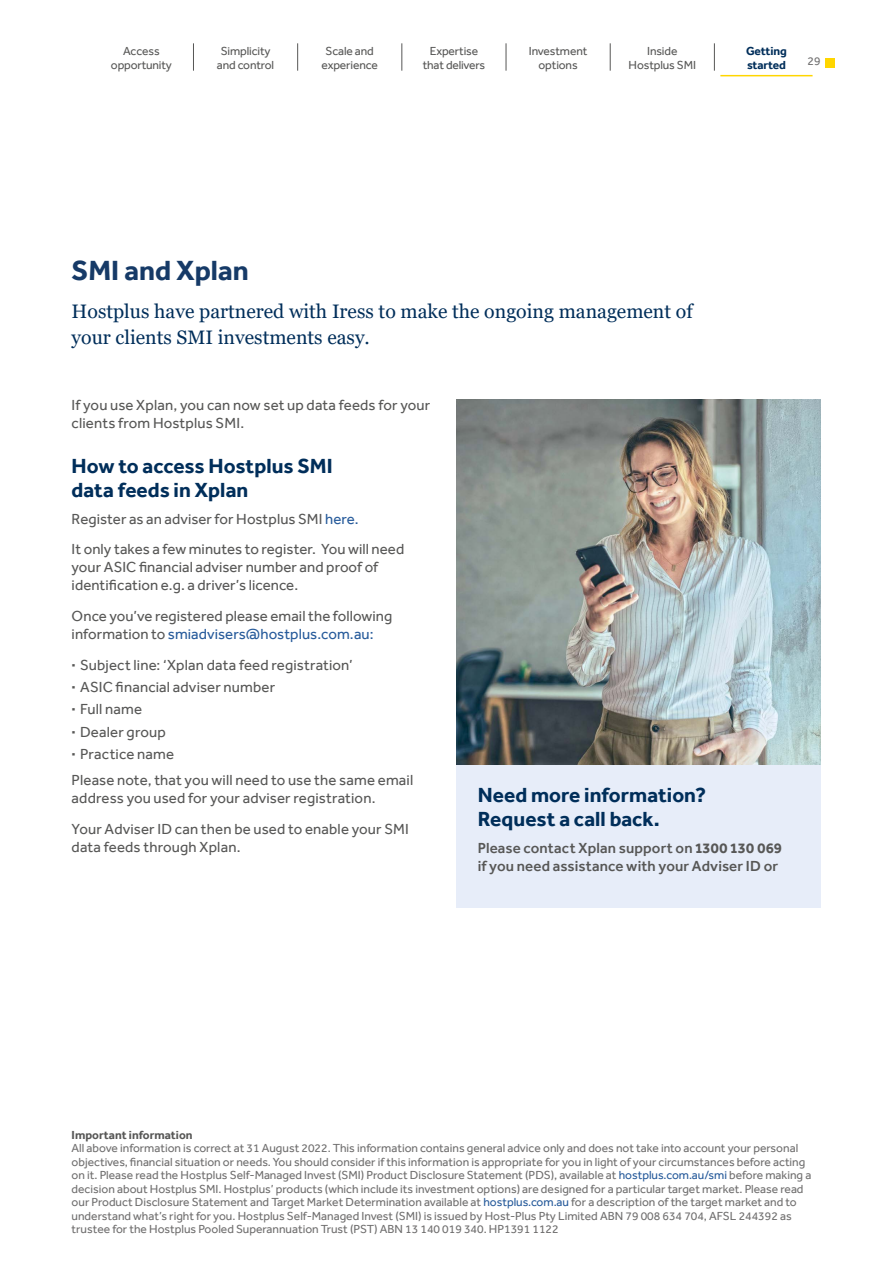
<style>
.page{position:relative;width:893px;height:1263px;background:#fff}
.page>*{position:absolute;margin:0;border:0;box-sizing:border-box;transform-origin:0 0}
.t1{font:700 28.5px "Effra";color:#163a67}
.t2{font:700 21px/24px "Effra";color:#002e5a}
.t3{font:19.5px/25.5px "Georgia";color:#002e5a}
.t4{font:15px/18px "Effra";letter-spacing:.005em;color:#575756}
.t5{font:500 15px/18px "Effra";letter-spacing:.01em;color:#575756}
.t6{font:12px/13.5px "Effra";color:#706f6f}
.t7{font:12px/13.5px "Effra";letter-spacing:-.01em;color:#575756;text-align:center}
.t8{font:700 12px "Effra";color:#575756}
.t9{font:700 12px/13.5px "Effra";letter-spacing:-.01em;color:#002e5a}
.s1{color:#275b9b}
.s2{font-weight:700}
</style>
<div class="page">
<hr style="left:0;top:1262px;width:893px;height:1px;background:#fce5f1">
<div style="left:456px;top:764px;width:365px;height:143px;background:#e7edf9"></div>
<svg style="left:193px;top:43px;width:1px;height:28px"></svg>
<svg style="left:297px;top:43px;width:1px;height:28px"></svg>
<svg style="left:401px;top:43px;width:1px;height:28px"></svg>
<svg style="left:506px;top:43px;width:1px;height:28px"></svg>
<svg style="left:610px;top:43px;width:1px;height:28px"></svg>
<svg style="left:714px;top:43px;width:1px;height:28px"></svg>
<hr style="left:720px;top:75px;width:93px;height:1px;background:#ffd600">
<img style="left:456px;top:400px;width:365px;height:364px">
<div style="left:825px;top:58px;width:9px;height:10px;background:#ffd600"></div>
<p class="t7" style="left:111px;top:44px;width:62px">Access opportunity</p>
<p class="t7" style="left:217px;top:44px;width:59px">Simplicity and control</p>
<p class="t7" style="left:321px;top:44px;width:58px">Scale and experience</p>
<p class="t7" style="left:423px;top:44px;width:64px">Expertise that delivers</p>
<p class="t7" style="left:529px;top:44px;width:60px">Investment options</p>
<p class="t7" style="left:629px;top:44px;width:69px">Inside<br>Hostplus SMI</p>
<p class="t9" style="left:746px;top:44px;width:42px">Getting started</p>
<p class="t6" style="left:808px;top:55px;width:15px">29</p>
<h1 class="t1" style="left:72px;top:253px;width:179px">SMI and Xplan</h1>
<h3 class="t3" style="left:72px;top:299px;width:623px">Hostplus have partnered with Iress to make the ongoing management of your clients SMI investments easy.</h3>
<p class="t4" style="left:72px;top:396px;width:360px">If you use Xplan, you can now set up data feeds for your clients from Hostplus SMI.</p>
<h2 class="t2" style="left:72px;top:454px;width:263px">How to access Hostplus SMI data feeds in Xplan</h2>
<p class="t4" style="left:72px;top:503px;width:334px;line-height:30.8px">Register as an adviser for Hostplus SMI <span class="s1">here.<br></span>It only takes a few minutes to register. You will need</p>
<p class="t4" style="left:72px;top:558px;width:308px">your ASIC financial adviser number and proof of identification e.g. a driver’s licence.</p>
<p class="t4" style="left:72px;top:607px;width:322px">Once you’ve registered please email the following information to <span class="s1">smiadvisers@hostplus.com.au:</span></p>
<p class="t4" style="left:72px;top:654px;width:283px;line-height:22.2px"><span class="s2">·</span> Subject line: ‘Xplan data feed registration’ <span class="s2">·</span> ASIC financial adviser number<br><span class="s2">·</span> Full name<br><span class="s2">·</span> Dealer group<br><span class="s2">·</span> Practice name</p>
<p class="t4" style="left:72px;top:771px;width:343px">Please note, that you will need to use the same email address you used for your adviser registration.</p>
<p class="t4" style="left:72px;top:820px;width:339px">Your Adviser ID can then be used to enable your SMI data feeds through Xplan.</p>
<h2 class="t2" style="left:478px;top:783px;width:230px">Need more information?<br>Request a call back.</h2>
<p class="t5" style="left:478px;top:838px;width:306px">Please contact Xplan support on <span class="s2">1300 130 069 </span>if you need assistance with your Adviser ID or</p>
<p class="t8" style="left:72px;top:1127px;width:122px">Important information</p>
<p class="t6" style="left:72px;top:1141px;width:741px">All above information is correct at 31 August 2022. This information contains general advice only and does not take into account your personal objectives, financial situation or needs. You should consider if this information is appropriate for you in light of your circumstances before acting on it. Please read the Hostplus Self-Managed Invest (SMI) Product Disclosure Statement (PDS), available at <span class="s1">hostplus.com.au/smi</span> before making a decision about Hostplus SMI. Hostplus’ products (which include its investment options) are designed for a particular target market. Please read our Product Disclosure Statement and Target Market Determination available at <span class="s1">hostplus.com.au</span> for a description of the target market and to understand what’s right for you. Hostplus Self-Managed Invest (SMI) is issued by Host-Plus Pty Limited ABN 79 008 634 704, AFSL 244392 as trustee for the Hostplus Pooled Superannuation Trust (PST) ABN 13 140 019 340. HP1391 1122</p>
</div>
